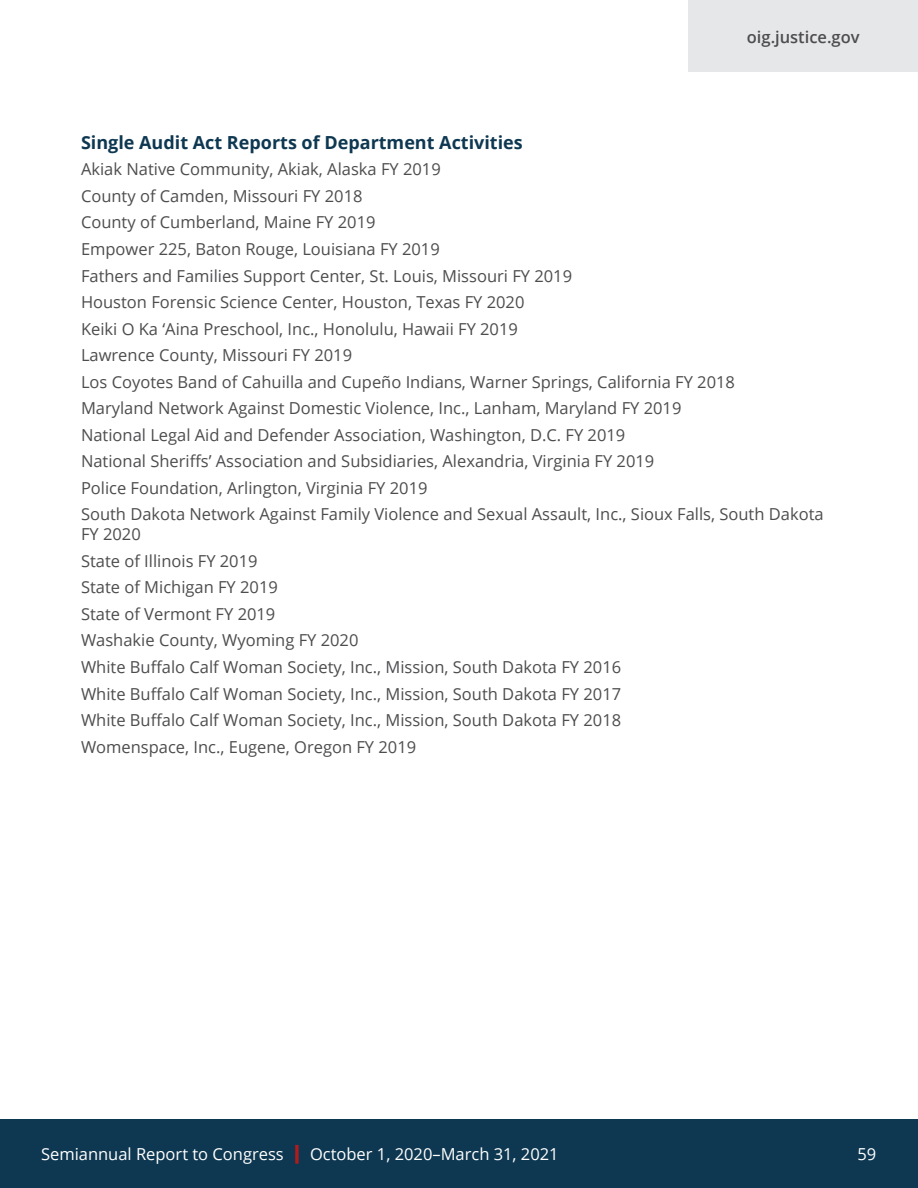
<style>
.page{position:relative;width:918px;height:1188px;background:#fff}
.page>*{position:absolute;margin:0;border:0;box-sizing:border-box;transform-origin:0 0}
.t1{font:700 18px "Open Sans";color:#0e3851}
.t2{font:16.5px/19.8px "Open Sans";color:#4d4d4f}
.t3{font:16.5px "Open Sans";color:#fff}
.t4{font:600 16.5px "Open Sans";color:#4d4d4f}
.s1{color:#af1c1c}
</style>
<div class="page">
<div style="left:0;top:1119px;width:918px;height:69px;background:#0e3851"></div>
<div style="left:688px;top:0;width:230px;height:72px;background:#e6e7e8"></div>
<p class="t4" style="left:747px;top:26px;width:114px">oig.justice.gov</p>
<h3 class="t1" style="left:81px;top:130px;width:443px">Single Audit Act Reports of Department Activities</h3>
<p class="t2" style="left:81px;top:159px;width:361px">Akiak Native Community, Akiak, Alaska FY 2019</p>
<p class="t2" style="left:81px;top:186px;width:283px">County of Camden, Missouri FY 2018</p>
<p class="t2" style="left:81px;top:212px;width:296px">County of Cumberland, Maine FY 2019</p>
<p class="t2" style="left:81px;top:239px;width:360px">Empower 225, Baton Rouge, Louisiana FY 2019</p>
<p class="t2" style="left:81px;top:265px;width:493px">Fathers and Families Support Center, St. Louis, Missouri FY 2019</p>
<p class="t2" style="left:81px;top:292px;width:445px">Houston Forensic Science Center, Houston, Texas FY 2020</p>
<p class="t2" style="left:81px;top:318px;width:438px">Keiki O Ka ‘Aina Preschool, Inc., Honolulu, Hawaii FY 2019</p>
<p class="t2" style="left:81px;top:345px;width:273px">Lawrence County, Missouri FY 2019</p>
<p class="t2" style="left:81px;top:371px;width:656px">Los Coyotes Band of Cahuilla and Cupeño Indians, Warner Springs, California FY 2018</p>
<p class="t2" style="left:81px;top:398px;width:602px">Maryland Network Against Domestic Violence, Inc., Lanham, Maryland FY 2019</p>
<p class="t2" style="left:81px;top:424px;width:546px">National Legal Aid and Defender Association, Washington, D.C. FY 2019</p>
<p class="t2" style="left:81px;top:451px;width:575px">National Sheriffs’ Association and Subsidiaries, Alexandria, Virginia FY 2019</p>
<p class="t2" style="left:81px;top:478px;width:348px">Police Foundation, Arlington, Virginia FY 2019</p>
<p class="t2" style="left:81px;top:504px;width:744px">South Dakota Network Against Family Violence and Sexual Assault, Inc., Sioux Falls, South Dakota<br>FY 2020</p>
<p class="t2" style="left:81px;top:550px;width:178px">State of Illinois FY 2019</p>
<p class="t2" style="left:81px;top:577px;width:198px">State of Michigan FY 2019</p>
<p class="t2" style="left:81px;top:604px;width:196px">State of Vermont FY 2019</p>
<p class="t2" style="left:81px;top:630px;width:279px">Washakie County, Wyoming FY 2020</p>
<p class="t2" style="left:81px;top:657px;width:542px">White Buffalo Calf Woman Society, Inc., Mission, South Dakota FY 2016</p>
<p class="t2" style="left:81px;top:683px;width:542px">White Buffalo Calf Woman Society, Inc., Mission, South Dakota FY 2017</p>
<p class="t2" style="left:81px;top:710px;width:542px">White Buffalo Calf Woman Society, Inc., Mission, South Dakota FY 2018</p>
<p class="t2" style="left:81px;top:736px;width:337px">Womenspace, Inc., Eugene, Oregon FY 2019</p>
<p class="t3" style="left:41px;top:1143px;width:519px">Semiannual Report to Congress <span class="s1">|</span> October 1, 2020–March 31, 2021</p>
<p class="t3" style="left:858px;top:1143px;width:20px">59</p>
</div>
